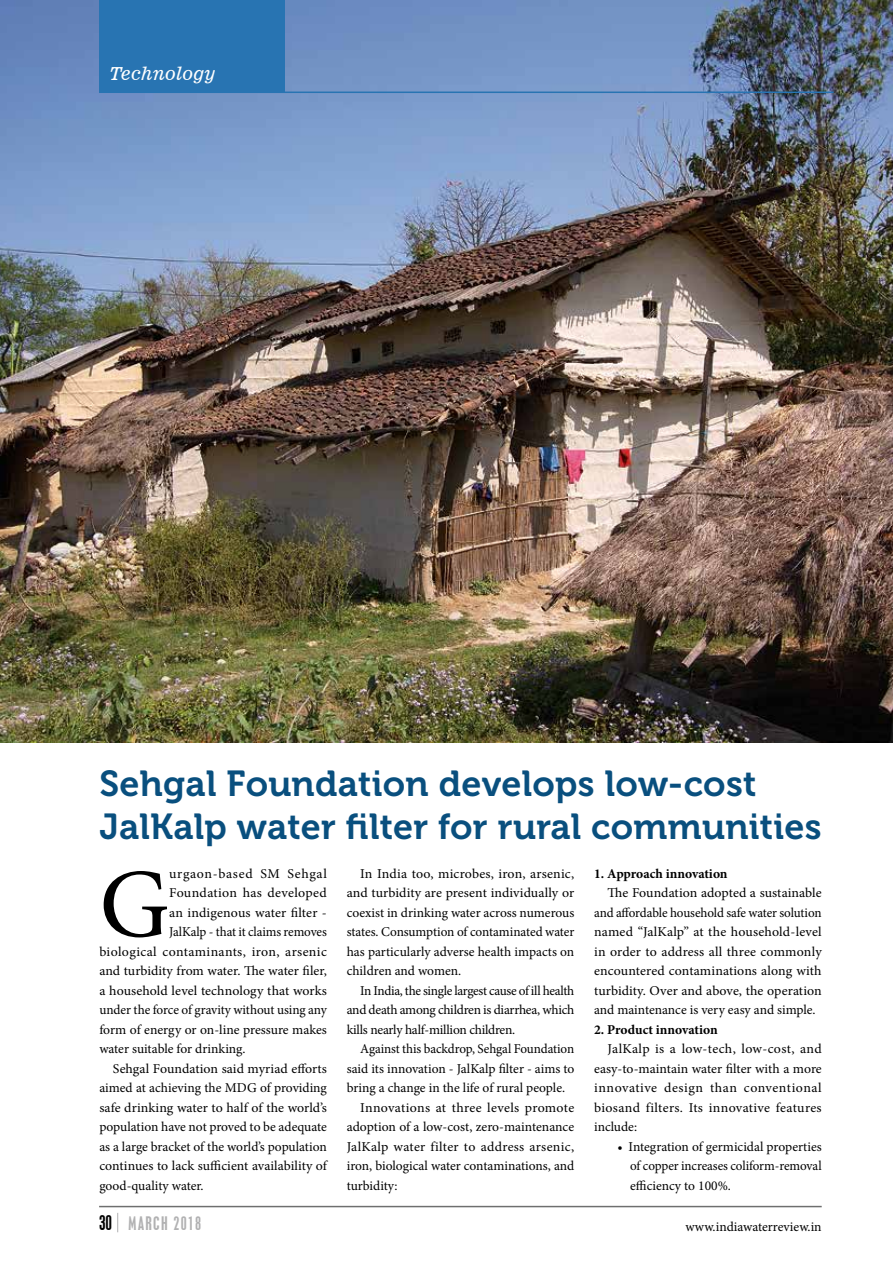
<style>
.page{position:relative;width:893px;height:1263px;background:#fff}
.page>*{position:absolute;margin:0;border:0;box-sizing:border-box;transform-origin:0 0}
.t1{font:97.8px "Minion Pro";color:#000}
.t2{font:36px/43.2px "Museo 700";letter-spacing:.01em;color:#094f7e}
.t3{font:18px "News 701 BT Italic A";letter-spacing:.01em;color:#fff}
.t4{font:condensed 16.5px "Placard";letter-spacing:.09em;color:#b1b1b2}
.t5{font:13.5px/19.5px "Minion Pro";color:#000;text-align:justify}
.t6{font:13.5px "Minion Pro";letter-spacing:.02em;color:#000}
.t7{font:700 13.5px "Minion Pro";color:#000}
.t8{font:13.5px "Minion Pro";letter-spacing:.025em;color:#000}
.t9{font:13.5px "Minion Pro";letter-spacing:.045em;color:#000}
.s1{font-size:18px;color:#000}
</style>
<div class="page">
<img style="left:0;top:0;width:893px;height:742px">
<svg style="left:117px;top:1213px;width:1px;height:19px"></svg>
<hr style="left:99px;top:1206px;width:723px;height:1px;background:#4a4b4b">
<hr style="left:120px;top:92px;width:714px;height:1px;background:#2874b2">
<div style="left:99px;top:0;width:186px;height:93px;background:#2874b2"></div>
<h3 class="t3" style="left:110px;top:63px;width:108px">Technology</h3>
<h2 class="t2" style="left:99px;top:762px;width:724px">Sehgal Foundation develops low-cost<br>JalKalp water filter for rural communities</h2>
<h1 class="t1" style="left:99px;top:839px;width:71px">G</h1>
<p class="t9" style="left:169px;top:864px;width:159px">urgaon-based SM Sehgal</p>
<p class="t6" style="left:169px;top:884px;width:159px">Foundation has developed</p>
<p class="t5" style="left:169px;top:902px;width:159px">an indigenous water filter -</p>
<p class="t5" style="left:169px;top:922px;width:159px">JalKalp - that it claims removes</p>
<p class="t8" style="left:99px;top:942px;width:229px">biological contaminants, iron, arsenic</p>
<p class="t5" style="left:99px;top:961px;width:229px">and turbidity from water. The water filer,</p>
<p class="t5" style="left:99px;top:980px;width:229px">a household level technology that works</p>
<p class="t5" style="left:99px;top:1000px;width:229px">under the force of gravity without using any</p>
<p class="t5" style="left:99px;top:1019px;width:229px">form of energy or on-line pressure makes</p>
<p class="t5" style="left:99px;top:1039px;width:148px">water suitable for drinking.</p>
<p class="t5" style="left:113px;top:1058px;width:215px">Sehgal Foundation said myriad efforts</p>
<p class="t5" style="left:99px;top:1078px;width:229px">aimed at achieving the MDG of providing</p>
<p class="t5" style="left:99px;top:1097px;width:229px">safe drinking water to half of the world’s</p>
<p class="t5" style="left:99px;top:1117px;width:229px">population have not proved to be adequate</p>
<p class="t5" style="left:99px;top:1136px;width:229px">as a large bracket of the world’s population</p>
<p class="t5" style="left:99px;top:1156px;width:229px">continues to lack sufficient availability of</p>
<p class="t5" style="left:99px;top:1175px;width:106px">good-quality water.</p>
<p class="t5" style="left:347px;top:863px;width:229px;text-indent:14px">In India too, microbes, iron, arsenic, and turbidity are present individually or coexist in drinking water across numerous states. Consumption of contaminated water has particularly adverse health impacts on children and women.</p>
<p class="t5" style="left:347px;top:980px;width:229px;text-indent:14px">In India, the single largest cause of ill health and death among children is diarrhea, which kills nearly half-million children.</p>
<p class="t5" style="left:360px;top:1039px;width:215px">Against this backdrop, Sehgal Foundation</p>
<p class="t5" style="left:347px;top:1058px;width:229px">said its innovation - JalKalp filter - aims to</p>
<p class="t5" style="left:347px;top:1078px;width:220px">bring a change in the life of rural people.</p>
<p class="t6" style="left:360px;top:1098px;width:216px">Innovations at three levels promote</p>
<p class="t5" style="left:347px;top:1117px;width:229px">adoption of a low-cost, zero-maintenance</p>
<p class="t6" style="left:347px;top:1137px;width:229px">JalKalp water filter to address arsenic,</p>
<p class="t5" style="left:347px;top:1156px;width:229px">iron, biological water contaminations, and</p>
<p class="t5" style="left:347px;top:1175px;width:52px">turbidity:</p>
<p class="t7" style="left:594px;top:864px;width:135px">1. Approach innovation</p>
<p class="t5" style="left:594px;top:883px;width:229px;text-indent:14px">The Foundation adopted a sustainable and affordable household safe water solution named “JalKalp” at the household-level in order to address all three commonly encountered contaminations along with turbidity. Over and above, the operation and maintenance is very easy and simple.</p>
<p class="t7" style="left:594px;top:1020px;width:125px">2. Product innovation</p>
<p class="t5" style="left:594px;top:1039px;width:229px;text-indent:14px">JalKalp is a low-tech, low-cost, and easy-to-maintain water filter with a more innovative design than conventional biosand filters. Its innovative features include:</p>
<p class="t5" style="left:630px;top:1136px;width:193px;text-indent:-13px">• Integration of germicidal properties of copper increases coliform-removal efficiency to 100%.</p>
<p class="t4" style="left:99px;top:1214px;width:104px"><span class="s1">30</span> MARCH 2018</p>
<p class="t5" style="left:686px;top:1217px;width:138px">www.indiawaterreview.in</p>
</div>
